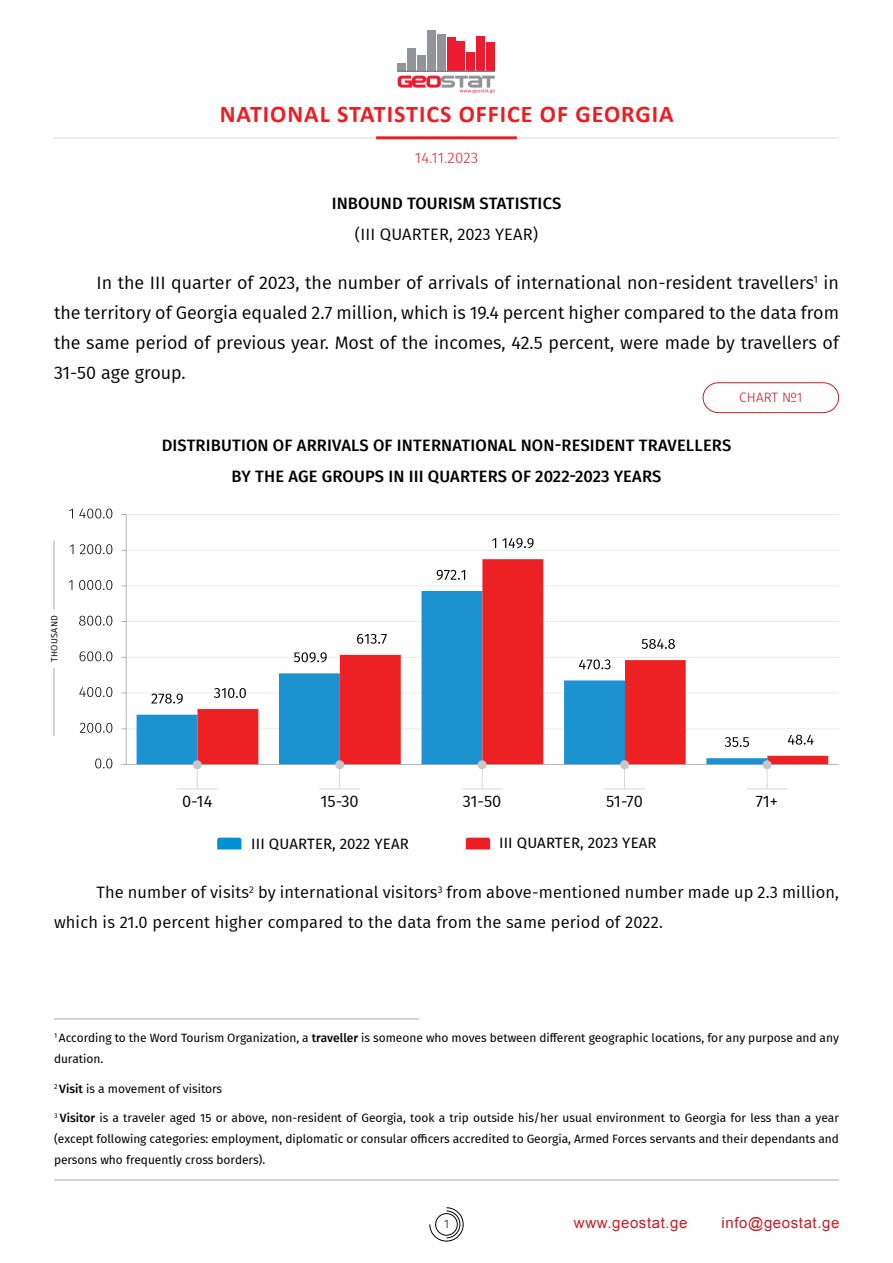
<style>
.page{position:relative;width:893px;height:1263px;background:#fff}
.page>*{position:absolute;margin:0;border:0;box-sizing:border-box;transform-origin:0 0}
.t1{font:700 24px "Calibri";letter-spacing:.04em;color:#ed1d24}
.t2{font:18px/30px "Fira GO";color:#000;text-align:justify}
.t3{font:16.5px/30px "Fira GO";letter-spacing:.01em;color:#000}
.t4{font:500 16.5px/31.2px "Fira GO";letter-spacing:.01em;color:#000;text-align:center}
.t5{font:15px "Fira GO";letter-spacing:.01em;color:#000}
.t6{font:15px "BPG Ingiri Arial";letter-spacing:.04em;color:#c12026}
.t7{font:300 15px "Fira GO";letter-spacing:.015em;color:#ed1d24}
.t8{font:300 13.5px "Fira GO";letter-spacing:.01em;color:#be1728}
.t9{font:12px/21px "Fira GO";color:#000}
.t10{font:300 12px "Fira GO";color:#000}
.t11{font:9px "Fira GO";letter-spacing:.04em;color:#000}
.s1{font-weight:500}
</style>
<div class="page">
<svg style="left:429px;top:1207px;width:35px;height:34px"></svg>
<hr style="left:54px;top:1179px;width:785px;height:1px;background:#a7a9ac">
<hr style="left:54px;top:137px;width:785px;height:2px;background:#e6e7e8">
<hr style="left:376px;top:136px;width:141px;height:3px;background:#ed1d24">
<div style="left:398px;top:63px;width:8px;height:9px;background:#929497"></div>
<div style="left:407px;top:48px;width:9px;height:24px;background:#929497"></div>
<div style="left:417px;top:55px;width:9px;height:17px;background:#929497"></div>
<div style="left:427px;top:30px;width:9px;height:42px;background:#929497"></div>
<div style="left:437px;top:34px;width:9px;height:38px;background:#929497"></div>
<div style="left:447px;top:37px;width:8px;height:35px;background:#ec1b2e"></div>
<div style="left:457px;top:42px;width:8px;height:30px;background:#ec1b2e"></div>
<div style="left:466px;top:52px;width:9px;height:20px;background:#ec1b2e"></div>
<div style="left:476px;top:36px;width:9px;height:36px;background:#ec1b2e"></div>
<div style="left:486px;top:42px;width:9px;height:30px;background:#ec1b2e"></div>
<hr style="left:398px;top:71px;width:97px;height:1px;background:#808184">
<svg style="left:398px;top:76px;width:97px;height:17px"></svg>
<div style="left:703px;top:382px;width:136px;height:31px;border:1px solid #c12026;border-radius:15px"></div>
<hr style="left:54px;top:541px;width:1px;height:68px;background:#a7a9ac">
<hr style="left:54px;top:668px;width:1px;height:68px;background:#a7a9ac">
<svg style="left:95px;top:758px;width:17px;height:10px"></svg>
<svg style="left:80px;top:723px;width:32px;height:10px"></svg>
<svg style="left:79px;top:687px;width:33px;height:10px"></svg>
<svg style="left:80px;top:651px;width:32px;height:10px"></svg>
<svg style="left:79px;top:616px;width:33px;height:9px"></svg>
<svg style="left:69px;top:580px;width:3px;height:10px"></svg>
<svg style="left:79px;top:580px;width:33px;height:10px"></svg>
<svg style="left:70px;top:544px;width:3px;height:10px"></svg>
<svg style="left:80px;top:544px;width:32px;height:10px"></svg>
<svg style="left:69px;top:509px;width:4px;height:9px"></svg>
<svg style="left:79px;top:509px;width:33px;height:9px"></svg>
<svg style="left:466px;top:838px;width:24px;height:11px"></svg>
<svg style="left:217px;top:838px;width:24px;height:11px"></svg>
<svg style="left:121px;top:514px;width:718px;height:275px"></svg>
<hr style="left:54px;top:1018px;width:365px;height:1px;background:#a7a9ac">
<h1 class="t1" style="left:220px;top:97px;width:455px">NATIONAL STATISTICS OFFICE OF GEORGIA</h1>
<p class="t7" style="left:415px;top:149px;width:65px">14.11.2023</p>
<h3 class="t4" style="left:332px;top:188px;width:231px">INBOUND TOURISM STATISTICS</h3>
<h3 class="t3" style="left:355px;top:220px;width:185px">(III QUARTER, 2023 YEAR)</h3>
<p class="t2" style="left:54px;top:267px;width:786px;text-indent:43px">In the III quarter of 2023, the number of arrivals of international non-resident travellers<sup>1</sup> in the territory of Georgia equaled 2.7 million, which is 19.4 percent higher compared to the data from the same period of previous year. Most of the incomes, 42.5 percent, were made by travellers of 31-50 age group.</p>
<p class="t8" style="left:739px;top:390px;width:65px">CHART №1</p>
<p class="t11" style="left:49px;top:662px;width:49px;rotate:-90deg">THOUSAND</p>
<h3 class="t4" style="left:162px;top:429px;width:571px">DISTRIBUTION OF ARRIVALS OF INTERNATIONAL NON-RESIDENT TRAVELLERS<br>BY THE AGE GROUPS IN III QUARTERS OF 2022-2023 YEARS</h3>
<h3 class="t3" style="left:182px;top:787px;width:32px">0-14</h3>
<h3 class="t3" style="left:321px;top:787px;width:40px">15-30</h3>
<h3 class="t3" style="left:463px;top:787px;width:40px">31-50</h3>
<h3 class="t3" style="left:606px;top:787px;width:38px">51-70</h3>
<h3 class="t3" style="left:756px;top:787px;width:24px">71+</h3>
<p class="t5" style="left:251px;top:835px;width:159px">III QUARTER, 2022 YEAR</p>
<p class="t5" style="left:499px;top:834px;width:159px">III QUARTER, 2023 YEAR</p>
<h3 class="t3" style="left:54px;top:877px;width:786px;text-indent:43px">The number of visits<sup>2</sup> by international visitors<sup>3</sup> from above-mentioned number made up 2.3 million, which is 21.0 percent higher compared to the data from the same period of 2022.</h3>
<p class="t9" style="left:54px;top:1027px;width:786px"><sup>1</sup> According to the Word Tourism Organization, a <span class="s1">traveller</span> is someone who moves between different geographic locations, for any purpose and any duration.</p>
<p class="t9" style="left:54px;top:1078px;width:170px"><sup>2</sup> <span class="s1">Visit</span> is a movement of visitors</p>
<p class="t9" style="left:54px;top:1107px;width:786px;text-align:justify"><sup>3</sup> <span class="s1">Visitor</span> is a traveler aged 15 or above, non-resident of Georgia, took a trip outside his/her usual environment to Georgia for less than a year (except following categories: employment, diplomatic or consular officers accredited to Georgia, Armed Forces servants and their dependants and persons who frequently cross borders).</p>
<p class="t10" style="left:444px;top:1217px;width:6px">1</p>
<p class="t6" style="left:574px;top:1213px;width:115px">www.geostat.ge</p>
<p class="t6" style="left:722px;top:1213px;width:119px">info@geostat.ge</p>
</div>
